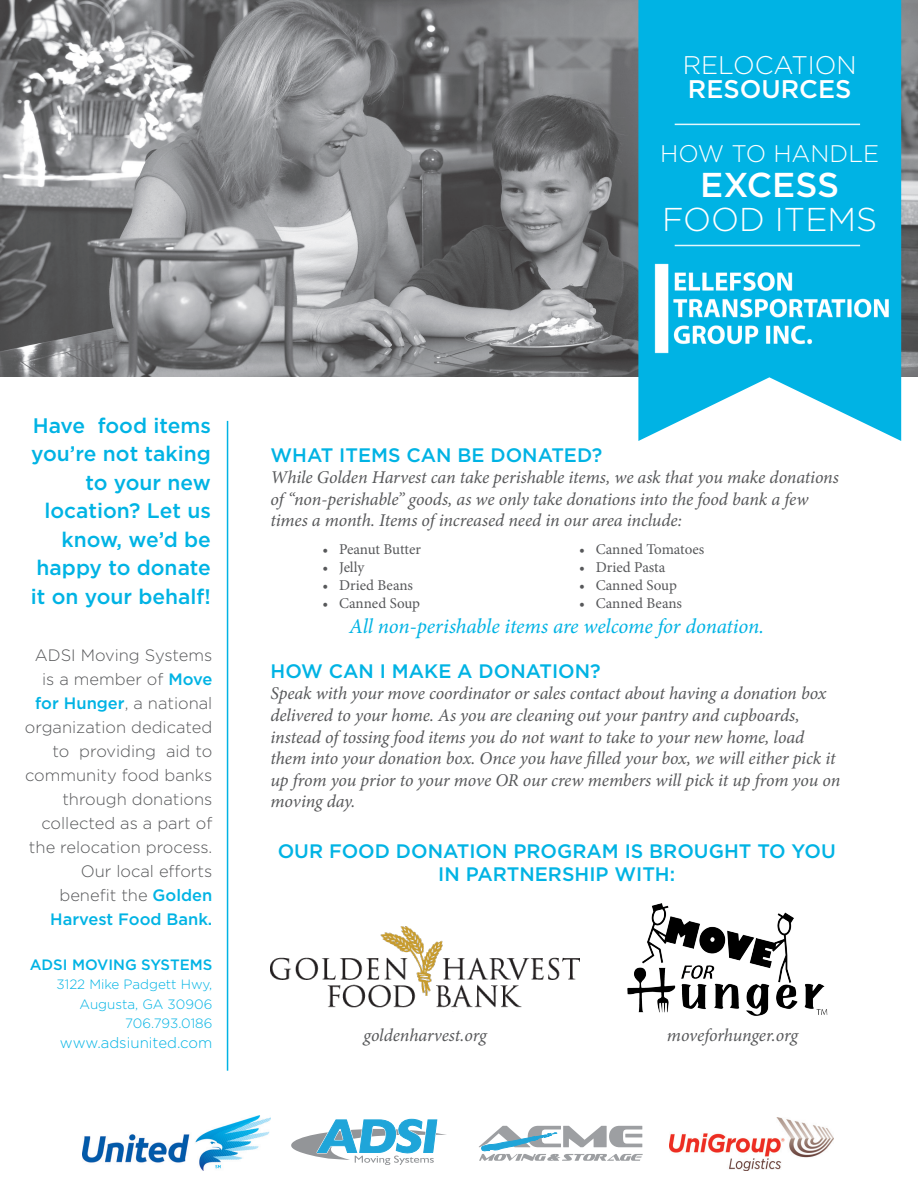
<style>
.page{position:relative;width:918px;height:1188px;background:#fff}
.page>*{position:absolute;margin:0;border:0;box-sizing:border-box;transform-origin:0 0}
.t1{font:500 34.5px "Gotham";color:#fff}
.t2{font:300 33px "Gotham";color:#fff}
.t3{font:300 25.5px/24px "Gotham";color:#fff}
.t4{font:300 24px "Gotham";color:#fff}
.t5{font:500 21px/28.5px "Gotham";color:#00b3e4;text-align:right}
.t6{font:italic 21px "Minion Pro";letter-spacing:-.01em;color:#00b3e4}
.t7{font:500 19.5px/23.4px "Gotham";color:#00b3e4;text-align:center}
.t8{font:italic 18px/21.6px "Minion Pro";letter-spacing:-.01em;color:#57585a}
.t9{font:300 16.5px/24px "Gotham";color:#57585a;text-align:right}
.t10{font:15px "Minion Pro";letter-spacing:-.005em;color:#57585a}
.t11{font:300 15px "Gotham";color:#00b3e4}
.t12{font:500 15px "Gotham";color:#00b3e4}
.t13{font:300 13.5px/19.5px "Gotham";color:#00b3e4;text-align:right}
.s1{font-weight:500}
.s2{font-weight:500;color:#00b3e4}
</style>
<div class="page">
<img style="left:0;top:0;width:918px;height:376px">
<svg style="left:638px;top:0;width:263px;height:441px;background:#18bae6"></svg>
<hr style="left:675px;top:245px;width:185px;height:1px;background:#fff">
<hr style="left:675px;top:124px;width:185px;height:1px;background:#fff">
<img style="left:650px;top:259px;width:245px;height:99px">
<svg style="left:291px;top:1118px;width:155px;height:47px"></svg>
<svg style="left:479px;top:1126px;width:164px;height:35px"></svg>
<img style="left:670px;top:1118px;width:164px;height:52px">
<img style="left:82px;top:1115px;width:189px;height:55px">
<hr style="left:227px;top:421px;width:1px;height:650px;background:#00b3e4">
<img style="left:271px;top:927px;width:309px;height:81px">
<img style="left:627px;top:903px;width:201px;height:113px">
<p class="t3" style="left:683px;top:53px;width:175px">RELOCATION<br><span class="s1">RESOURCES</span></p>
<p class="t4" style="left:660px;top:139px;width:221px">HOW TO HANDLE</p>
<p class="t1" style="left:700px;top:162px;width:140px">EXCESS</p>
<p class="t2" style="left:662px;top:199px;width:217px">FOOD ITEMS</p>
<p class="t5" style="left:31px;top:411px;width:182px">Have food items you’re not taking to your new location? Let us know, we’d be happy to donate it on your behalf!</p>
<p class="t9" style="left:25px;top:643px;width:189px">ADSI Moving Systems is a member of <span class="s2">Move for Hunger</span>, a national organization dedicated to providing aid to community food banks through donations collected as a part of the relocation process.<br>Our local efforts benefit the <span class="s2">Golden<br>Harvest Food Bank.</span></p>
<p class="t12" style="left:30px;top:955px;width:184px">ADSI MOVING SYSTEMS</p>
<p class="t13" style="left:57px;top:974px;width:157px">3122 Mike Padgett Hwy,<br>Augusta, GA 30906</p>
<p class="t13" style="left:125px;top:1013px;width:89px">706.793.0186</p>
<p class="t11" style="left:60px;top:1033px;width:154px">www.adsiunited.com</p>
<p class="t7" style="left:271px;top:443px;width:333px">WHAT ITEMS CAN BE DONATED?</p>
<p class="t8" style="left:271px;top:467px;width:570px">While Golden Harvest can take perishable items, we ask that you make donations of “non-perishable” goods, as we only take donations into the food bank a few times a month. Items of increased need in our area include:</p>
<p class="t10" style="left:323px;top:539px;width:100px">• Peanut Butter</p>
<p class="t10" style="left:323px;top:557px;width:43px">• Jelly</p>
<p class="t10" style="left:323px;top:575px;width:92px">• Dried Beans</p>
<p class="t10" style="left:323px;top:593px;width:99px">• Canned Soup</p>
<p class="t10" style="left:579px;top:539px;width:127px">• Canned Tomatoes</p>
<p class="t10" style="left:579px;top:557px;width:88px">• Dried Pasta</p>
<p class="t10" style="left:579px;top:575px;width:99px">• Canned Soup</p>
<p class="t10" style="left:579px;top:593px;width:104px">• Canned Beans</p>
<p class="t6" style="left:349px;top:612px;width:416px">All non-perishable items are welcome for donation.</p>
<p class="t7" style="left:271px;top:659px;width:332px">HOW CAN I MAKE A DONATION?</p>
<p class="t8" style="left:271px;top:683px;width:571px">Speak with your move coordinator or sales contact about having a donation box delivered to your home. As you are cleaning out your pantry and cupboards, instead of tossing food items you do not want to take to your new home, load them into your donation box. Once you have filled your box, we will either pick it up from you prior to your move OR our crew members will pick it up from you on moving day.</p>
<p class="t7" style="left:278px;top:839px;width:560px">OUR FOOD DONATION PROGRAM IS BROUGHT TO YOU<br>IN PARTNERSHIP WITH:</p>
<p class="t8" style="left:363px;top:1024px;width:125px">goldenharvest.org</p>
<p class="t8" style="left:667px;top:1024px;width:133px">moveforhunger.org</p>
</div>
